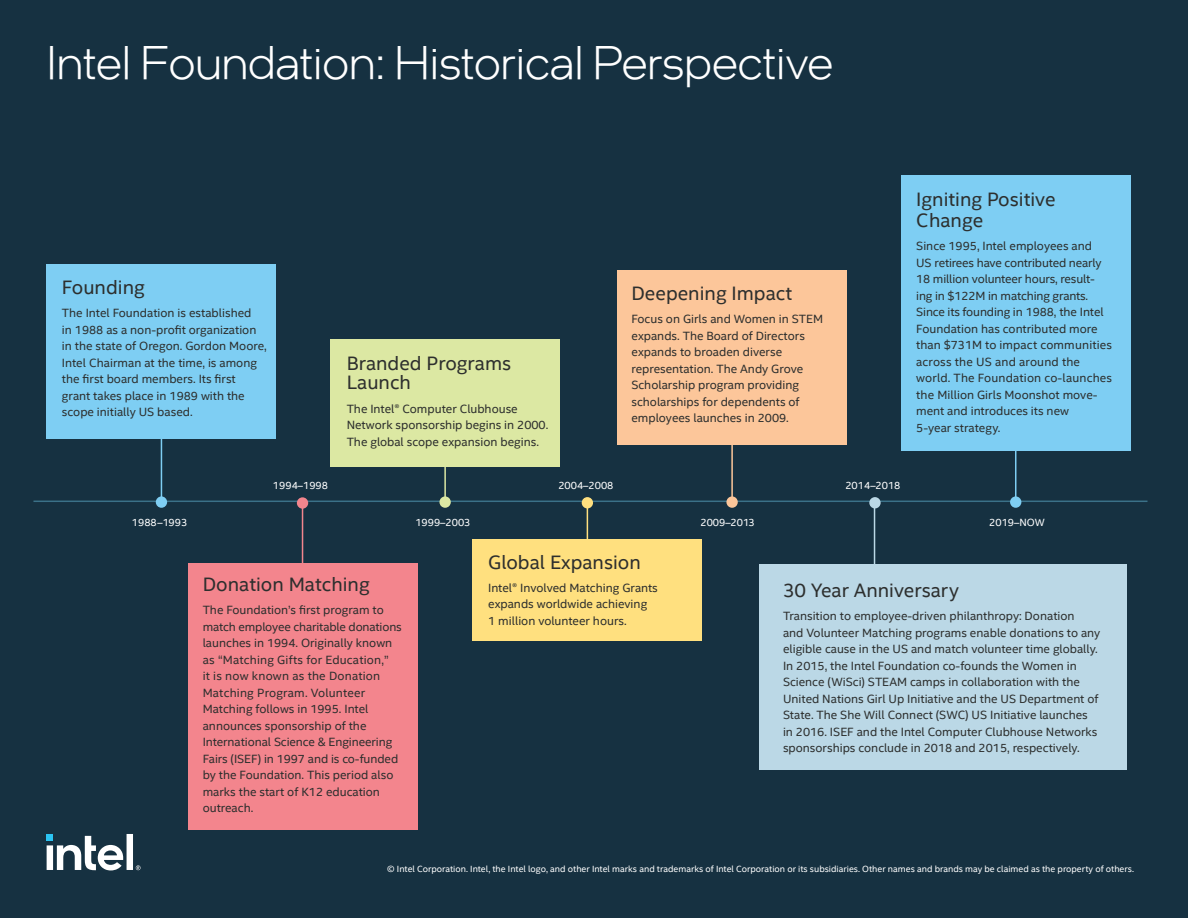
<style>
.page{position:relative;width:1188px;height:918px;background:#163141}
.page>*{position:absolute;margin:0;border:0;box-sizing:border-box;transform-origin:0 0}
.t1{font:300 48px "Intel One Display";color:#fff}
.Body_Copy_9_12{font:19.5px/19.5px "Intel Clear";color:#2d2f2e}
.Body_Copy_9_12-2{font:12px/16.5px "Intel Clear";color:#2d2f2e}
.Body_Copy_9_12-3{font:10.5px "Intel Clear";color:#fff}
.Body_Copy_9_12-4{font:9px "Intel Clear";color:#fff}
</style>
<div class="page">
<div style="left:46px;top:834px;width:7px;height:7px;background:#2bc4f3"></div>
<svg style="left:47px;top:834px;width:94px;height:36px"></svg>
<div style="left:47px;top:264px;width:229px;height:174px;background:#7ecef3"></div>
<div style="left:330px;top:339px;width:230px;height:128px;background:#dce8a3"></div>
<div style="left:617px;top:270px;width:230px;height:175px;background:#fcc69a"></div>
<div style="left:901px;top:176px;width:230px;height:275px;background:#7ecef3"></div>
<div style="left:188px;top:564px;width:229px;height:266px;background:#f3858d"></div>
<div style="left:472px;top:539px;width:230px;height:102px;background:#ffe07f"></div>
<div style="left:759px;top:564px;width:367px;height:206px;background:#bbd8e6"></div>
<hr style="left:444px;top:465px;width:2px;height:35px;background:#dce8a3">
<hr style="left:33px;top:501px;width:1114px;height:1px;background:#3b7188">
<hr style="left:161px;top:434px;width:1px;height:66px;background:#7ecef3">
<hr style="left:731px;top:434px;width:2px;height:66px;background:#fcc69a">
<hr style="left:1015px;top:434px;width:1px;height:66px;background:#7ecef3">
<hr style="left:302px;top:503px;width:1px;height:65px;background:#f3858d">
<hr style="left:587px;top:503px;width:1px;height:50px;background:#ffe07f">
<hr style="left:874px;top:503px;width:1px;height:65px;background:#bbd8e6">
<div style="left:439px;top:496px;width:12px;height:12px;background:#dce8a3;border-radius:50%"></div>
<div style="left:869px;top:497px;width:12px;height:11px;background:#bbd8e6;border-radius:50%"></div>
<div style="left:156px;top:496px;width:11px;height:12px;background:#7ecef3;border-radius:50%"></div>
<div style="left:726px;top:496px;width:12px;height:12px;background:#fcc69a;border-radius:50%"></div>
<div style="left:1010px;top:496px;width:11px;height:12px;background:#7ecef3;border-radius:50%"></div>
<div style="left:297px;top:497px;width:11px;height:12px;background:#f3858d;border-radius:50%"></div>
<div style="left:582px;top:497px;width:11px;height:11px;background:#ffe07f;border-radius:50%"></div>
<p class="t1" style="left:46px;top:33px;width:788px">Intel Foundation: Historical Perspective</p>
<p class="Body_Copy_9_12" style="left:62px;top:277px;width:84px">Founding</p>
<p class="Body_Copy_9_12-2" style="left:62px;top:304px;width:206px">The Intel Foundation is established<br>in 1988 as a non-profit organization in the state of Oregon. Gordon Moore, Intel Chairman at the time, is among the first board members. Its first grant takes place in 1989 with the scope initially US based.</p>
<p class="Body_Copy_9_12" style="left:347px;top:353px;width:166px">Branded Programs<br>Launch</p>
<p class="Body_Copy_9_12-2" style="left:347px;top:400px;width:203px">The Intel® Computer Clubhouse<br>Network sponsorship begins in 2000.<br>The global scope expansion begins.</p>
<p class="Body_Copy_9_12" style="left:631px;top:283px;width:162px">Deepening Impact</p>
<p class="Body_Copy_9_12-2" style="left:631px;top:311px;width:193px">Focus on Girls and Women in STEM expands. The Board of Directors expands to broaden diverse representation. The Andy Grove<br>Scholarship program providing scholarships for dependents of employees launches in 2009.</p>
<p class="Body_Copy_9_12-3" style="left:273px;top:478px;width:57px">1994–1998</p>
<p class="Body_Copy_9_12-3" style="left:558px;top:478px;width:57px">2004–2008</p>
<p class="Body_Copy_9_12-3" style="left:845px;top:478px;width:57px">2014–2018</p>
<p class="Body_Copy_9_12" style="left:916px;top:188px;width:141px;line-height:21px">Igniting Positive<br>Change</p>
<p class="Body_Copy_9_12-2" style="left:916px;top:238px;width:197px">Since 1995, Intel employees and<br>US retirees have contributed nearly<br>18 million volunteer hours, result&shy;ing in $122M in matching grants.<br>Since its founding in 1988, the Intel<br>Foundation has contributed more than $731M to impact communities across the US and around the world. The Foundation co-launches the Million Girls Moonshot move&shy;ment and introduces its new<br>5-year strategy.</p>
<p class="Body_Copy_9_12-3" style="left:132px;top:515px;width:57px">1988–1993</p>
<p class="Body_Copy_9_12" style="left:203px;top:574px;width:169px">Donation Matching</p>
<p class="Body_Copy_9_12-2" style="left:203px;top:602px;width:201px">The Foundation’s first program to match employee charitable donations launches in 1994. Originally known as “Matching Gifts for Education,”<br>it is now known as the Donation<br>Matching Program. Volunteer<br>Matching follows in 1995. Intel announces sponsorship of the<br>International Science &amp; Engineering<br>Fairs (ISEF) in 1997 and is co-funded by the Foundation. This period also marks the start of K12 education outreach.</p>
<p class="Body_Copy_9_12-3" style="left:415px;top:515px;width:57px">1999–2003</p>
<p class="Body_Copy_9_12-3" style="left:700px;top:515px;width:56px">2009–2013</p>
<p class="Body_Copy_9_12-3" style="left:989px;top:515px;width:57px">2019–NOW</p>
<p class="Body_Copy_9_12" style="left:488px;top:551px;width:154px">Global Expansion</p>
<p class="Body_Copy_9_12-2" style="left:488px;top:579px;width:171px">Intel® Involved Matching Grants expands worldwide achieving<br>1 million volunteer hours.</p>
<p class="Body_Copy_9_12" style="left:783px;top:580px;width:178px">30 Year Anniversary</p>
<p class="Body_Copy_9_12-2" style="left:783px;top:608px;width:319px">Transition to employee-driven philanthropy: Donation<br>and Volunteer Matching programs enable donations to any eligible cause in the US and match volunteer time globally.<br>In 2015, the Intel Foundation co-founds the Women in Science (WiSci) STEAM camps in collaboration with the United Nations Girl Up Initiative and the US Department of State. The She Will Connect (SWC) US Initiative launches in 2016. ISEF and the Intel Computer Clubhouse Networks sponsorships conclude in 2018 and 2015, respectively.</p>
<p class="Body_Copy_9_12-4" style="left:387px;top:863px;width:748px">© Intel Corporation. Intel, the Intel logo, and other Intel marks and trademarks of Intel Corporation or its subsidiaries. Other names and brands may be claimed as the property of others.</p>
</div>
